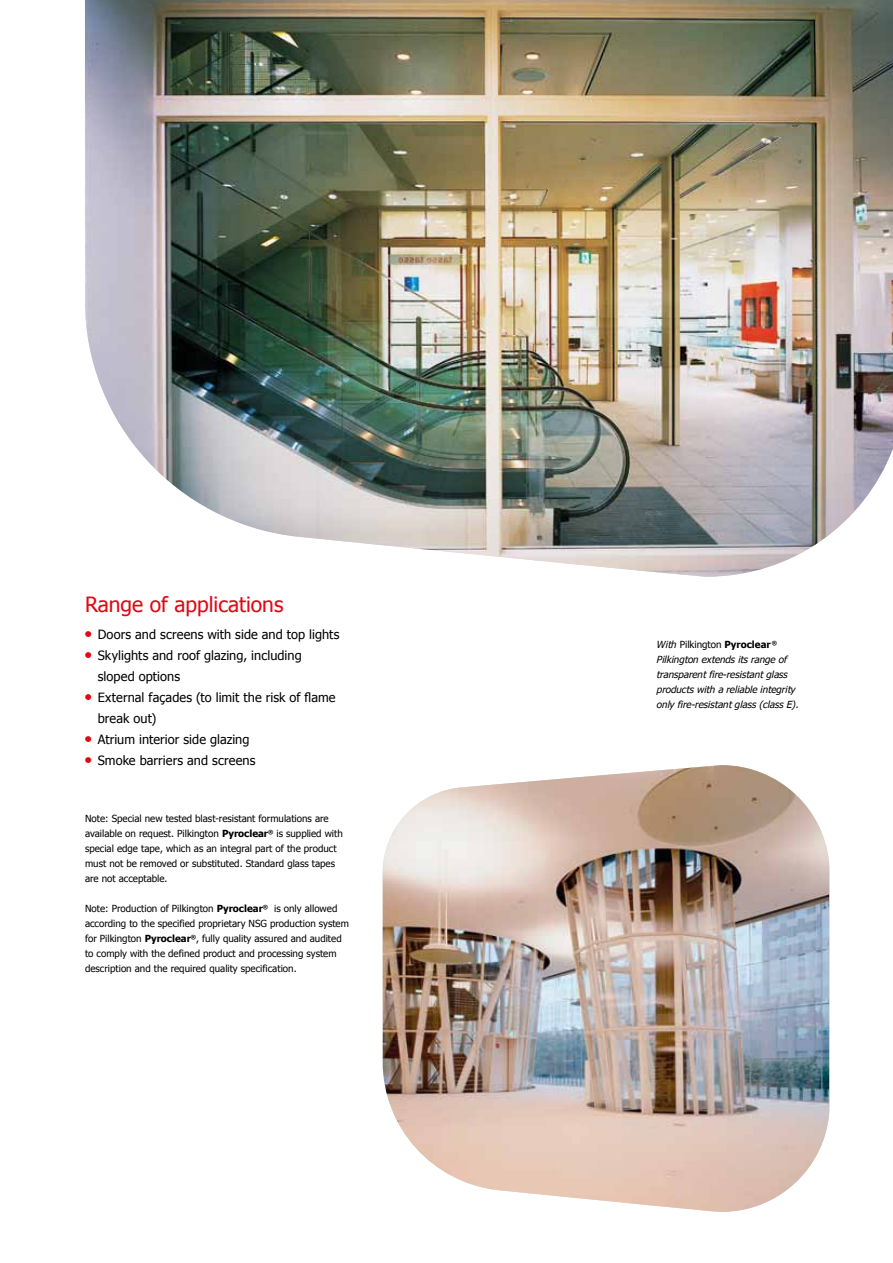
<style>
.page{position:relative;width:893px;height:1263px;background:#fff}
.page>*{position:absolute;margin:0;border:0;box-sizing:border-box;transform-origin:0 0}
.t1{font:21px "Tahoma";color:#e30613}
.t2{font:12.75px/21px "Tahoma";letter-spacing:.005em;color:#000}
.t3{font:9.75px/15px "Tahoma";color:#000}
.t4{font:italic 9.75px/15px "Tahoma";color:#000}
.s1{font-weight:700}
.s2{font-style:normal}
.s3{font-weight:700;font-style:normal}
</style>
<div class="page">
<img style="left:85px;top:0;width:808px;height:577px">
<img style="left:383px;top:765px;width:446px;height:447px">
<h1 class="t1" style="left:85px;top:590px;width:200px">Range of applications</h1>
<h2 class="t2" style="left:85px;top:623px;width:256px"><sup>●</sup> Doors and screens with side and top lights</h2>
<h2 class="t2" style="left:98px;top:644px;width:205px;text-indent:-13px"><sup>●</sup> Skylights and roof glazing, including sloped options</h2>
<h2 class="t2" style="left:98px;top:686px;width:239px;text-indent:-13px"><sup>●</sup> External façades (to limit the risk of flame break out)</h2>
<h2 class="t2" style="left:85px;top:728px;width:166px"><sup>●</sup> Atrium interior side glazing</h2>
<h2 class="t2" style="left:85px;top:749px;width:172px"><sup>●</sup> Smoke barriers and screens</h2>
<p class="t3" style="left:85px;top:810px;width:259px">Note: Special new tested blast-resistant formulations are available on request. Pilkington <span class="s1">Pyroclear</span><sup>®</sup> is supplied with special edge tape, which as an integral part of the product must not be removed or substituted. Standard glass tapes are not acceptable.</p>
<p class="t3" style="left:85px;top:900px;width:265px">Note: Production of Pilkington <span class="s1">Pyroclear</span><sup>®</sup> is only allowed according to the specified proprietary NSG production system for Pilkington <span class="s1">Pyroclear</span><sup>®</sup>, fully quality assured and audited to comply with the defined product and processing system description and the required quality specification.</p>
<p class="t4" style="left:657px;top:637px;width:143px">With <span class="s2">Pilkington</span> <span class="s3">Pyroclear</span> <sup>® </sup>Pilkington extends its range of transparent fire-resistant glass products with a reliable integrity only fire-resistant glass (class E).</p>
</div>
